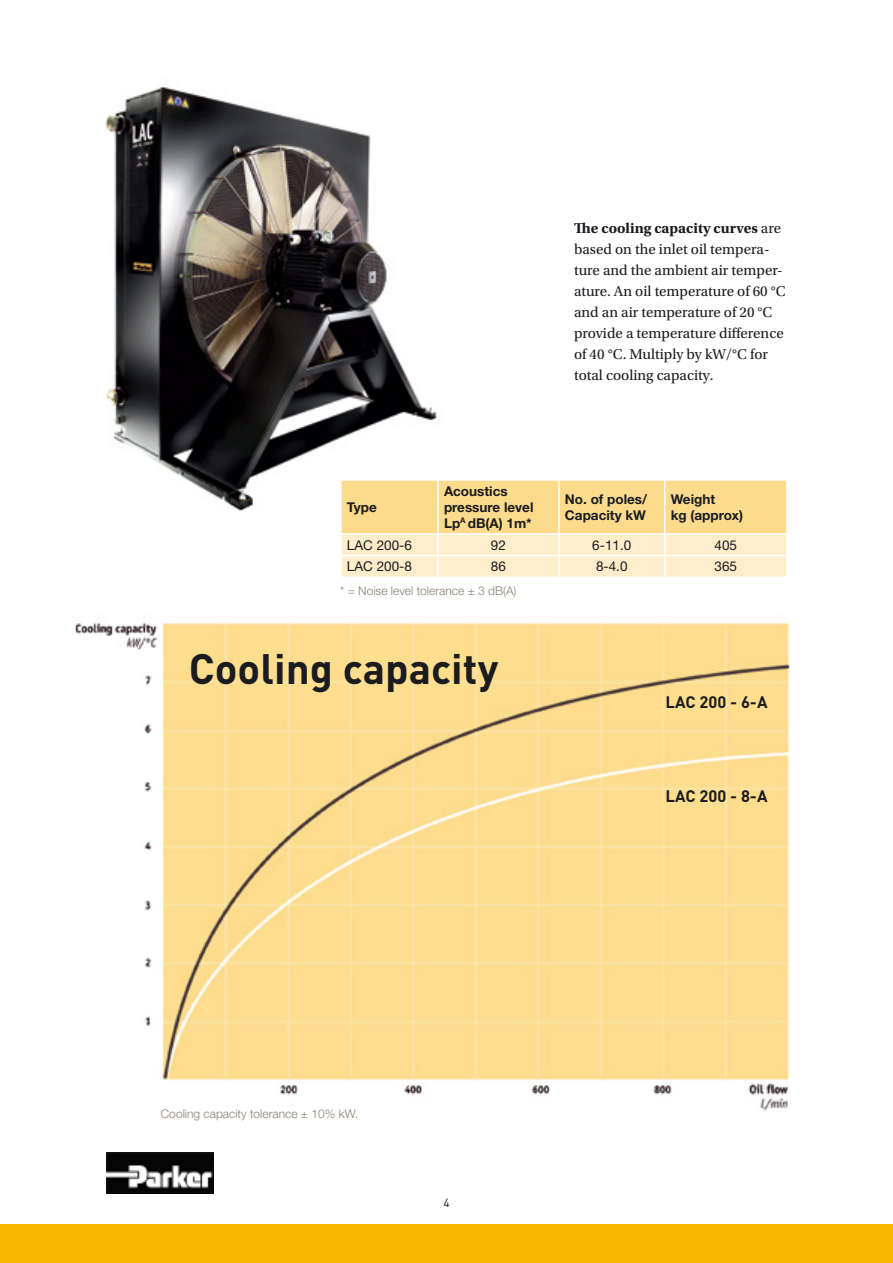
<style>
.page{position:relative;width:893px;height:1263px;background:#fff}
.page>*{position:absolute;margin:0;border:0;box-sizing:border-box;transform-origin:0 0}
.t1{font:700 42px "DINOT";color:#1b1c20}
.t2{font:700 16.5px "DINOT";color:#1b1c20}
.t3{font:15px/21px "Utopia Std";color:#1b1c20}
.t4{font:700 13.5px/16.2px "Helvetica Neue LT Std";color:#1b1c20}
.t5{font:13.5px "Helvetica Neue LT Std";color:#1b1c20}
.t6{font:300 12px "Helvetica Neue LT Std";color:#8b8073}
.t7{font:12px "DINOT";color:#1b1c20}
.s1{font-weight:700}
</style>
<div class="page">
<img style="left:106px;top:1152px;width:107px;height:41px">
<div style="left:0;top:1225px;width:893px;height:38px;background:#f9b800"></div>
<img style="left:105px;top:86px;width:332px;height:425px">
<img style="left:74px;top:622px;width:717px;height:489px">
<hr style="left:340px;top:479px;width:98px;height:2px;background:#fff">
<hr style="left:340px;top:481px;width:2px;height:52px;background:#fff">
<svg style="left:341px;top:480px;width:446px;height:96px;background:#fce4ab"></svg>
<hr style="left:786px;top:556px;width:2px;height:20px;background:#fff">
<p class="t4" style="left:347px;top:499px;width:32px">Type</p>
<p class="t3" style="left:574px;top:218px;width:213px"><span class="s1">The cooling capacity curves</span> are based on the inlet oil tempera&shy;ture and the ambient air temper&shy;ature. An oil temperature of 60 °C and an air temperature of 20 °C provide a temperature difference of 40 °C. Multiply by kW/°C for total cooling capacity.</p>
<p class="t4" style="left:444px;top:482px;width:91px">Acoustics pressure level<br>Lp<sup>A</sup> dB(A) 1m*</p>
<p class="t4" style="left:565px;top:490px;width:84px">No. of poles/<br>Capacity kW</p>
<p class="t4" style="left:671px;top:490px;width:74px">Weight<br>kg (approx)</p>
<p class="t5" style="left:347px;top:537px;width:67px">LAC 200-6</p>
<p class="t5" style="left:491px;top:537px;width:17px">92</p>
<p class="t5" style="left:592px;top:537px;width:41px">6-11.0</p>
<p class="t5" style="left:714px;top:537px;width:24px">405</p>
<p class="t5" style="left:347px;top:558px;width:67px">LAC 200-8</p>
<p class="t5" style="left:491px;top:558px;width:17px">86</p>
<p class="t5" style="left:596px;top:558px;width:33px">8-4.0</p>
<p class="t5" style="left:714px;top:558px;width:24px">365</p>
<p class="t6" style="left:340px;top:583px;width:178px">* = Noise level tolerance ± 3 dB(A)</p>
<h1 class="t1" style="left:189px;top:640px;width:311px">Cooling capacity</h1>
<p class="t6" style="left:161px;top:1106px;width:199px">Cooling capacity tolerance ± 10% kW.</p>
<p class="t7" style="left:443px;top:1194px;width:8px">4</p>
<p class="t2" style="left:665px;top:690px;width:103px">LAC 200 - 6-A</p>
<p class="t2" style="left:665px;top:785px;width:103px">LAC 200 - 8-A</p>
</div>
